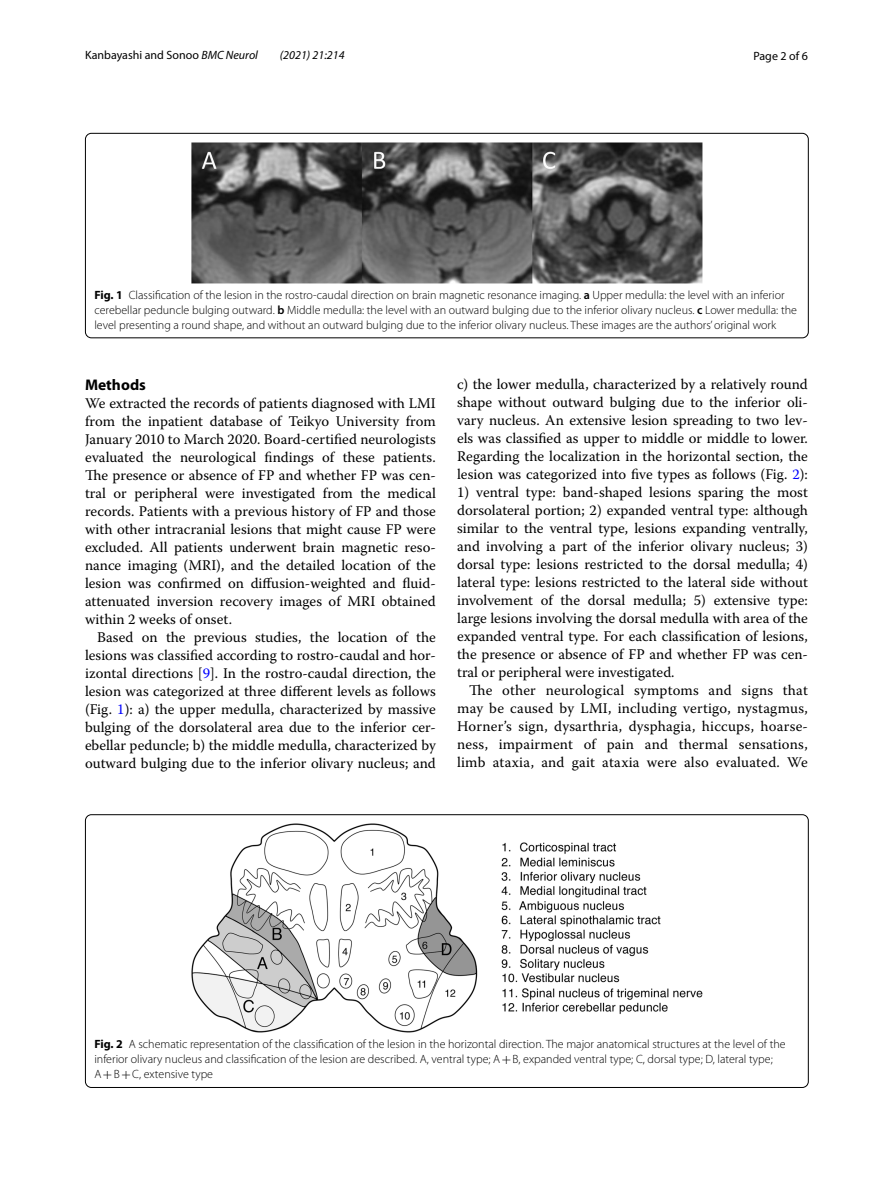
<style>
.page{position:relative;width:893px;height:1187px;background:#fff}
.page>*{position:absolute;margin:0;border:0;box-sizing:border-box;transform-origin:0 0}
.t1{font:700 15.45px "Myriad Pro";color:#000}
.t2{font:14.7px/18px "Warnock Pro";color:#000;text-align:justify}
.t3{font:300 12px/15px "Myriad Pro";color:#000}
.t4{font:12px "Myriad Pro";color:#000}
.t5{font:italic 12px "Myriad Pro";color:#000}
.s1{font-style:italic}
.s2{font-weight:700}
.s3{font-weight:600}
.s4{color:#00f}
.s5{font-family:"MTSY";font-weight:400}
</style>
<div class="page">
<img style="left:192px;top:142px;width:510px;height:141px">
<div style="left:85px;top:133px;width:723px;height:205px;border:1px solid #000;border-radius:6px"></div>
<img style="left:192px;top:823px;width:510px;height:209px">
<p class="t4" style="left:85px;top:48px;width:175px">Kanbayashi and Sonoo <span class="s1">BMC Neurol</span></p>
<p class="t5" style="left:280px;top:48px;width:66px">(2021) 21:214</p>
<p class="t4" style="left:753px;top:48px;width:56px">Page 2 of 6</p>
<p class="t3" style="left:94px;top:287px;width:704px"><span class="s2">Fig. 1</span> Classification of the lesion in the rostro-caudal direction on brain magnetic resonance imaging. <span class="s3">a</span> Upper medulla: the level with an inferior cerebellar peduncle bulging outward. <span class="s3">b</span> Middle medulla: the level with an outward bulging due to the inferior olivary nucleus. <span class="s3">c</span> Lower medulla: the level presenting a round shape, and without an outward bulging due to the inferior olivary nucleus. These images are the authors’ original work</p>
<p class="t1" style="left:85px;top:374px;width:62px">Methods</p>
<p class="t2" style="left:85px;top:394px;width:352px">We extracted the records of patients diagnosed with LMI from the inpatient database of Teikyo University from January 2010 to March 2020. Board-certified neurologists evaluated the neurological findings of these patients.<br>The presence or absence of FP and whether FP was cen&shy;tral or peripheral were investigated from the medical records. Patients with a previous history of FP and those with other intracranial lesions that might cause FP were excluded. All patients underwent brain magnetic reso&shy;nance imaging (MRI), and the detailed location of the lesion was confirmed on diffusion-weighted and fluid&shy;attenuated inversion recovery images of MRI obtained within 2 weeks of onset.</p>
<p class="t2" style="left:85px;top:628px;width:352px;text-indent:12px">Based on the previous studies, the location of the lesions was classified according to rostro-caudal and hor&shy;izontal directions [<span class="s4">9</span>]. In the rostro-caudal direction, the lesion was categorized at three different levels as follows (Fig. <span class="s4">1</span>): a) the upper medulla, characterized by massive bulging of the dorsolateral area due to the inferior cer&shy;ebellar peduncle; b) the middle medulla, characterized by outward bulging due to the inferior olivary nucleus; and</p>
<p class="t2" style="left:457px;top:375px;width:352px">c) the lower medulla, characterized by a relatively round shape without outward bulging due to the inferior oli&shy;vary nucleus. An extensive lesion spreading to two lev&shy;els was classified as upper to middle or middle to lower.<br>Regarding the localization in the horizontal section, the lesion was categorized into five types as follows (Fig. <span class="s4">2</span>):</p>
<p class="t2" style="left:457px;top:483px;width:352px">1) ventral type: band-shaped lesions sparing the most dorsolateral portion; 2) expanded ventral type: although similar to the ventral type, lesions expanding ventrally, and involving a part of the inferior olivary nucleus; 3) dorsal type: lesions restricted to the dorsal medulla; 4) lateral type: lesions restricted to the lateral side without involvement of the dorsal medulla; 5) extensive type: large lesions involving the dorsal medulla with area of the expanded ventral type. For each classification of lesions, the presence or absence of FP and whether FP was cen&shy;tral or peripheral were investigated.</p>
<p class="t2" style="left:457px;top:681px;width:352px;text-indent:12px">The other neurological symptoms and signs that may be caused by LMI, including vertigo, nystagmus, Horner’s sign, dysarthria, dysphagia, hiccups, hoarse&shy;ness, impairment of pain and thermal sensations, limb ataxia, and gait ataxia were also evaluated. We</p>
<p class="t3" style="left:94px;top:1036px;width:693px"><span class="s2">Fig. 2</span> A schematic representation of the classification of the lesion in the horizontal direction. The major anatomical structures at the level of the inferior olivary nucleus and classification of the lesion are described. A, ventral type; A<span class="s5">+</span>B, expanded ventral type; C, dorsal type; D, lateral type;<br>A<span class="s5">+</span>B<span class="s5">+</span>C, extensive type</p>
</div>
